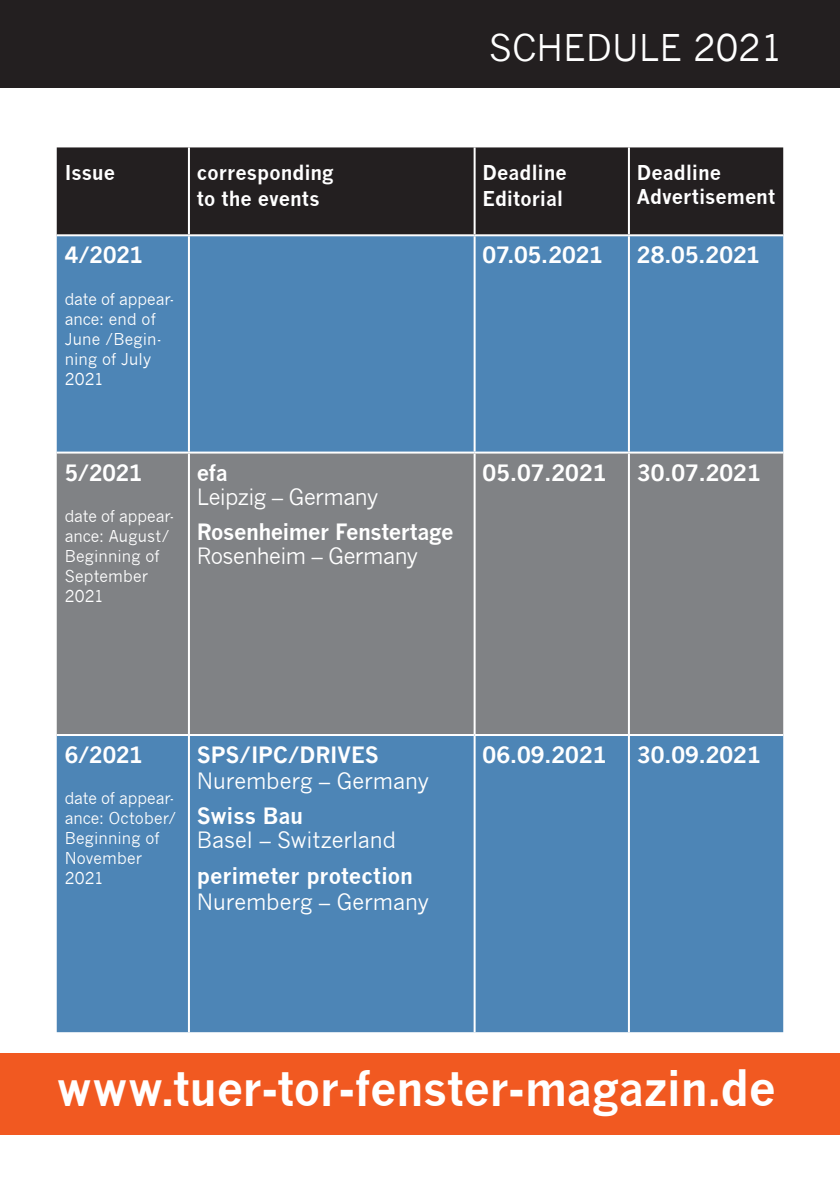
<style>
.page{position:relative;width:840px;height:1191px;background:#fff}
.page>*{position:absolute;margin:0;border:0;box-sizing:border-box;transform-origin:0 0}
.t1{font:700 47px "News Gothic";letter-spacing:-.01em;color:#fff}
.t2{font:36px "News Gothic";color:#fff}
.t3{font:700 22px "News Gothic";letter-spacing:-.005em;color:#fff}
.t4{font:22px "News Gothic";letter-spacing:-.01em;color:#fff}
.t5{font:700 20px/26px "News Gothic";color:#fff}
.t6{font:16px/20px "News Gothic";letter-spacing:.005em;color:#fff}
.s1{font-size:48px}
</style>
<div class="page">
<div style="left:0;top:1053px;width:839px;height:81px;background:#f15921"></div>
<div style="left:0;top:0;width:839px;height:88px;background:#231f20"></div>
<div style="left:57px;top:147px;width:725px;height:87px;background:#231f20"></div>
<div style="left:57px;top:236px;width:725px;height:796px;background:#4d85b6"></div>
<div style="left:57px;top:453px;width:725px;height:281px;background:#808285"></div>
<hr style="left:188px;top:147px;width:2px;height:87px;background:#fff">
<hr style="left:473px;top:147px;width:2px;height:87px;background:#fff">
<hr style="left:627px;top:147px;width:2px;height:87px;background:#fff">
<hr style="left:188px;top:236px;width:2px;height:215px;background:#fff">
<hr style="left:473px;top:236px;width:2px;height:215px;background:#fff">
<hr style="left:627px;top:236px;width:2px;height:215px;background:#fff">
<hr style="left:57px;top:451px;width:132px;height:2px;background:#fff">
<hr style="left:189px;top:451px;width:285px;height:2px;background:#fff">
<hr style="left:188px;top:453px;width:2px;height:281px;background:#fff">
<hr style="left:474px;top:451px;width:154px;height:2px;background:#fff">
<hr style="left:473px;top:453px;width:2px;height:281px;background:#fff">
<hr style="left:628px;top:451px;width:154px;height:2px;background:#fff">
<hr style="left:627px;top:453px;width:2px;height:281px;background:#fff">
<hr style="left:57px;top:734px;width:132px;height:2px;background:#fff">
<hr style="left:189px;top:734px;width:285px;height:2px;background:#fff">
<hr style="left:188px;top:736px;width:2px;height:296px;background:#fff">
<hr style="left:474px;top:734px;width:154px;height:2px;background:#fff">
<hr style="left:473px;top:736px;width:2px;height:296px;background:#fff">
<hr style="left:628px;top:734px;width:154px;height:2px;background:#fff">
<hr style="left:627px;top:736px;width:2px;height:296px;background:#fff">
<h2 class="t2" style="left:488px;top:27px;width:296px">SCHEDULE 2021</h2>
<p class="t5" style="left:65px;top:159px;width:52px">Issue</p>
<p class="t5" style="left:197px;top:159px;width:138px">corresponding to the events</p>
<p class="t5" style="left:482px;top:159px;width:86px">Deadline<br>Editorial</p>
<p class="t5" style="left:636px;top:160px;width:140px;line-height:24px">Deadline<br>Advertisement</p>
<h3 class="t3" style="left:65px;top:242px;width:80px">4/2021</h3>
<p class="t6" style="left:65px;top:289px;width:108px">date of appear&shy;ance: end of<br>June /Begin&shy;ning of July<br>2021</p>
<h3 class="t3" style="left:482px;top:242px;width:122px">07.05.2021</h3>
<h3 class="t3" style="left:636px;top:242px;width:124px">28.05.2021</h3>
<h3 class="t3" style="left:65px;top:459px;width:79px">5/2021</h3>
<p class="t6" style="left:65px;top:506px;width:108px">date of appear&shy;ance: August/<br>Beginning of<br>September<br>2021</p>
<h3 class="t3" style="left:197px;top:459px;width:33px">efa</h3>
<h3 class="t4" style="left:197px;top:484px;width:182px">Leipzig – Germany</h3>
<h3 class="t3" style="left:197px;top:518px;width:258px">Rosenheimer Fenstertage</h3>
<h3 class="t4" style="left:197px;top:543px;width:222px">Rosenheim – Germany</h3>
<h3 class="t3" style="left:482px;top:459px;width:125px">05.07.2021</h3>
<h3 class="t3" style="left:636px;top:459px;width:125px">30.07.2021</h3>
<h3 class="t3" style="left:65px;top:741px;width:79px">6/2021</h3>
<p class="t6" style="left:65px;top:788px;width:113px">date of appear&shy;ance: October/<br>Beginning of<br>November<br>2021</p>
<h3 class="t3" style="left:197px;top:741px;width:183px">SPS/IPC/DRIVES</h3>
<h3 class="t4" style="left:197px;top:768px;width:233px">Nuremberg – Germany</h3>
<h3 class="t3" style="left:197px;top:803px;width:108px">Swiss Bau</h3>
<h3 class="t4" style="left:197px;top:827px;width:200px">Basel – Switzerland</h3>
<h3 class="t3" style="left:197px;top:862px;width:217px">perimeter protection</h3>
<h3 class="t4" style="left:197px;top:889px;width:233px">Nuremberg – Germany</h3>
<h3 class="t3" style="left:482px;top:741px;width:125px">06.09.2021</h3>
<h3 class="t3" style="left:636px;top:741px;width:125px">30.09.2021</h3>
<h1 class="t1" style="left:57px;top:1060px;width:720px">www.tuer-tor-fenster-magazin.<span class="s1">de</span></h1>
</div>
